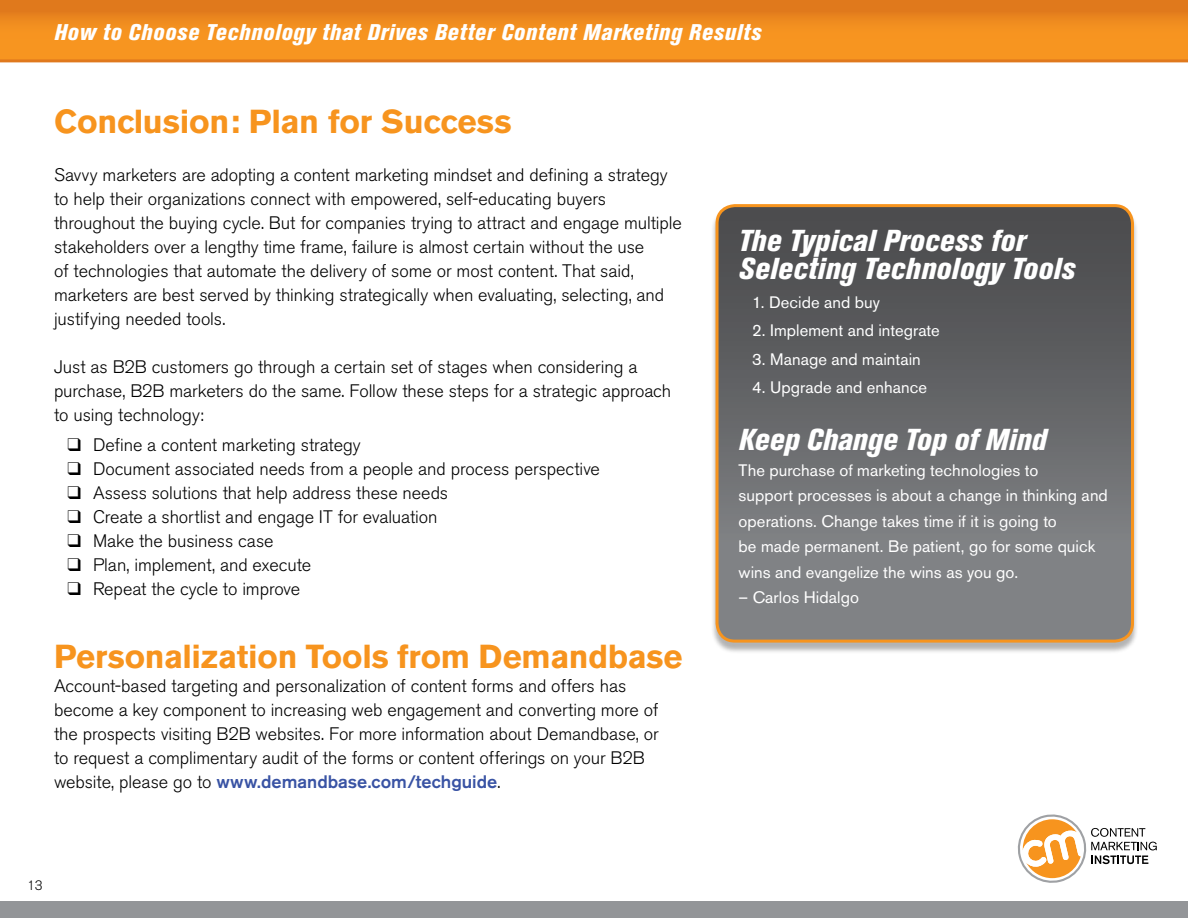
<style>
.page{position:relative;width:1188px;height:918px;background:#fff}
.page>*{position:absolute;margin:0;border:0;box-sizing:border-box;transform-origin:0 0}
.t1{font:700 33px "Akzidenz Grotesk BE";letter-spacing:-.005em;color:#f7941e}
.t2{font:italic 800 condensed 30px/28.5px "Akzidenz Grotesk BE";letter-spacing:.01em;color:#fff}
.t3{font:italic 800 condensed 22.5px "Akzidenz Grotesk BE";letter-spacing:.03em;color:#fff}
.t4{font:300 18px/24px "Akzidenz Grotesk BE";letter-spacing:-.005em;color:#000}
.t5{font:16.5px/25.5px "Akzidenz Grotesk BE";letter-spacing:.005em;color:#fff}
.t6{font:300 13.5px "Akzidenz Grotesk BE";color:#000}
.s1{font-weight:500;color:#3953a4}
</style>
<div class="page">
<div style="left:0;top:0;width:1188px;height:60px;background:linear-gradient(to bottom,#e17a1c,#fd9d21)"></div>
<div style="left:0;top:901px;width:1188px;height:17px;background:#939598"></div>
<svg style="left:1017px;top:814px;width:140px;height:69px"></svg>
<svg style="left:0;top:59px;width:1188px;height:3px"></svg>
<div style="left:711px;top:206px;width:428px;height:448px;background:#000;opacity:.3"></div>
<svg style="left:717px;top:206px;width:415px;height:435px"></svg>
<div style="left:716px;top:204px;width:418px;height:439px;border:3px solid #f7941e;border-radius:18px"></div>
<p class="t3" style="left:54px;top:19px;width:709px">How to Choose Technology that Drives Better Content Marketing Results</p>
<h1 class="t1" style="left:54px;top:102px;width:459px">Conclusion: Plan for Success</h1>
<p class="t4" style="left:54px;top:163px;width:629px">Savvy marketers are adopting a content marketing mindset and defining a strategy to help their organizations connect with empowered, self-educating buyers throughout the buying cycle. But for companies trying to attract and engage multiple stakeholders over a lengthy time frame, failure is almost certain without the use<br>of technologies that automate the delivery of some or most content. That said, marketers are best served by thinking strategically when evaluating, selecting, and justifying needed tools.</p>
<p class="t4" style="left:54px;top:355px;width:619px">Just as B2B customers go through a certain set of stages when considering a purchase, B2B marketers do the same. Follow these steps for a strategic approach to using technology:</p>
<p class="t4" style="left:68px;top:433px;width:295px">❑ Define a content marketing strategy</p>
<p class="t4" style="left:68px;top:457px;width:534px">❑ Document associated needs from a people and process perspective</p>
<p class="t4" style="left:68px;top:481px;width:382px">❑ Assess solutions that help address these needs</p>
<p class="t4" style="left:68px;top:505px;width:372px">❑ Create a shortlist and engage IT for evaluation</p>
<p class="t4" style="left:68px;top:529px;width:208px">❑ Make the business case</p>
<p class="t4" style="left:68px;top:553px;width:245px">❑ Plan, implement, and execute</p>
<p class="t4" style="left:68px;top:577px;width:234px">❑ Repeat the cycle to improve</p>
<h1 class="t1" style="left:54px;top:637px;width:630px">Personalization Tools from Demandbase</h1>
<p class="t4" style="left:54px;top:674px;width:606px">Account-based targeting and personalization of content forms and offers has become a key component to increasing web engagement and converting more of the prospects visiting B2B websites. For more information about Demandbase, or to request a complimentary audit of the forms or content offerings on your B2B website, please go to <span class="s1">www.demandbase.com/techguide</span>.</p>
<h2 class="t2" style="left:739px;top:227px;width:338px">The Typical Process for<br>Selecting Technology Tools</h2>
<p class="t5" style="left:752px;top:289px;width:129px">1. Decide and buy</p>
<p class="t5" style="left:752px;top:318px;width:189px">2. Implement and integrate</p>
<p class="t5" style="left:752px;top:346px;width:170px">3. Manage and maintain</p>
<p class="t5" style="left:752px;top:375px;width:177px">4. Upgrade and enhance</p>
<h2 class="t2" style="left:739px;top:426px;width:309px">Keep Change Top of Mind</h2>
<p class="t5" style="left:739px;top:457px;width:371px">The purchase of marketing technologies to<br>support processes is about a change in thinking and operations. Change takes time if it is going to<br>be made permanent. Be patient, go for some quick wins and evangelize the wins as you go.</p>
<p class="t5" style="left:739px;top:585px;width:122px">– Carlos Hidalgo</p>
<p class="t6" style="left:27px;top:877px;width:17px">13</p>
</div>
